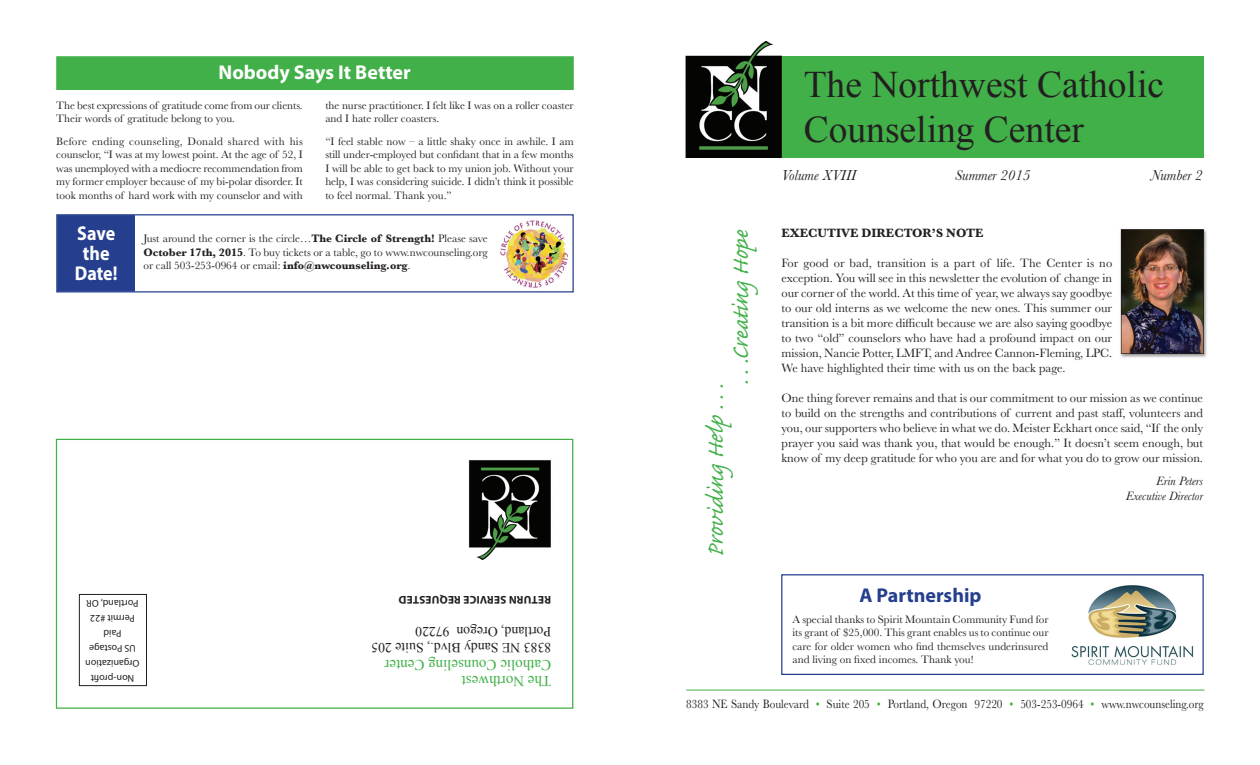
<style>
.page{position:relative;width:1260px;height:765px;background:#fff}
.page>*{position:absolute;margin:0;border:0;box-sizing:border-box;transform-origin:0 0}
.t1{font:37.5px/45px "Times New Roman";color:#231f20}
.t2{font:30px/25px "Caflisch Script Pro";color:#41b049}
.t3{font:700 20px "Myriad Pro";color:#fff}
.t4{font:700 20px/20px "Myriad Pro";color:#fff;text-align:center;scale:.9 1}
.t5{font:700 20px "Myriad Pro";color:#253f8e}
.t6{font:15px/16.2px "Times New Roman";color:#41b049}
.t7{font:italic 15px "Baskerville";color:#231f20}
.t8{font:13.75px/16.2px "Times New Roman";color:#231f20}
.t9{font:12.5px/15px "Baskerville";color:#231f20;text-align:justify}
.t10{font:12.5px "Baskerville";color:#231f20;scale:.9 1}
.t11{font:italic 12.5px/15px "Baskerville";color:#231f20;text-align:right}
.t12{font:700 12.5px "Baskerville";color:#231f20}
.t13{font:11.25px/13.5px "Baskerville";color:#231f20;text-align:justify}
.t14{font:700 11.25px "Myriad Pro";letter-spacing:.02em;color:#231f20}
.t15{font:10px/15px "Myriad Pro";color:#231f20;text-align:center}
.s1{font-weight:700}
.s2{color:#41b049}
</style>
<div class="page">
<div style="left:743px;top:56px;width:461px;height:102px;background:#41b049"></div>
<div style="left:56px;top:439px;width:517px;height:270px;border:1px solid #41b049"></div>
<div style="left:79px;top:594px;width:68px;height:92px;border:1px solid #231f20"></div>
<hr style="left:686px;top:690px;width:519px;height:1px;background:#41b049">
<img style="left:686px;top:42px;width:96px;height:116px">
<img style="left:468px;top:460px;width:83px;height:100px">
<img style="left:1120px;top:229px;width:87px;height:129px">
<img style="left:500px;top:220px;width:69px;height:68px">
<div style="left:57px;top:215px;width:78px;height:77px;background:#253f8e"></div>
<div style="left:56px;top:214px;width:518px;height:78px;border:1px solid #253f8e"></div>
<img style="left:1071px;top:585px;width:123px;height:80px">
<div style="left:781px;top:574px;width:423px;height:101px;border:1px solid #253f8e"></div>
<div style="left:56px;top:56px;width:518px;height:34px;background:#41b049;border:1px solid #41b049"></div>
<h3 class="t3" style="left:219px;top:60px;width:194px">Nobody Says It Better</h3>
<p class="t13" style="left:325px;top:99px;width:250px">the nurse practitioner. I felt like I was on a roller coaster and I hate roller coasters.</p>
<p class="t13" style="left:325px;top:135px;width:250px">“I feel stable now – a little shaky once in awhile. I am still under-employed but confidant that in a few months I will be able to get back to my union job. Without your help, I was considering suicide. I didn’t think it possible to feel normal. Thank you.”</p>
<p class="t13" style="left:56px;top:99px;width:248px">The best expressions of gratitude come from our clients.<br>Their words of gratitude belong to you.</p>
<p class="t13" style="left:56px;top:135px;width:248px">Before ending counseling, Donald shared with his counselor, “I was at my lowest point. At the age of 52, I was unemployed with a mediocre recommendation from my former employer because of my bi-polar disorder. It took months of hard work with my counselor and with</p>
<h3 class="t4" style="left:75px;top:223px;width:49px">Save the<br>Date!</h3>
<p class="t13" style="left:143px;top:232px;width:346px">Just around the corner is the circle…<span class="s1">The Circle of Strength!</span> Please save <span class="s1">October 17th, 2015</span>. To buy tickets or a table, go to www.nwcounseling.org or call 503-253-0964 or email: <span class="s1">info@nwcounseling.org</span>.</p>
<p class="t15" style="left:140px;top:686px;width:56px;rotate:-180deg">Non-profit<br>Organization<br>US Postage<br>Paid<br>Permit #22<br>Portland, OR</p>
<p class="t14" style="left:551px;top:607px;width:154px;rotate:-180deg">RETURN SERVICE REQUESTED</p>
<p class="t8" style="left:551px;top:656px;width:181px;rotate:-180deg">8383 NE Sandy Blvd., Suite 205<br>Portland, Oregon 97220</p>
<h3 class="t6" style="left:551px;top:689px;width:168px;rotate:-180deg">The Northwest<br>Catholic Counseling Center</h3>
<h1 class="t1" style="left:804px;top:61px;width:362px">The Northwest Catholic<br>Counseling Center</h1>
<h2 class="t2" style="left:706px;top:385px;width:157px;text-indent:-172px;rotate:-90deg">Providing Help . . .<br>. . .Creating Hope</h2>
<h3 class="t7" style="left:782px;top:165px;width:76px">Volume XVIII</h3>
<h3 class="t7" style="left:955px;top:165px;width:77px">Summer 2015</h3>
<h3 class="t7" style="left:1151px;top:165px;width:54px">Number 2</h3>
<p class="t12" style="left:782px;top:225px;width:203px">EXECUTIVE DIRECTOR’S NOTE</p>
<p class="t9" style="left:782px;top:256px;width:332px">For good or bad, transition is a part of life. The Center is no exception. You will see in this newsletter the evolution of change in our corner of the world. At this time of year, we always say goodbye to our old interns as we welcome the new ones. This summer our transition is a bit more difficult because we are also saying goodbye to two “old” counselors who have had a profound impact on our mission, Nancie Potter, LMFT, and Andree Cannon-Fleming, LPC.<br>We have highlighted their time with us on the back page.</p>
<p class="t9" style="left:782px;top:391px;width:423px">One thing forever remains and that is our commitment to our mission as we continue to build on the strengths and contributions of current and past staff, volunteers and you, our supporters who believe in what we do. Meister Eckhart once said, “If the only prayer you said was thank you, that would be enough.” It doesn’t seem enough, but know of my deep gratitude for who you are and for what you do to grow our mission.</p>
<p class="t11" style="left:1126px;top:473px;width:79px">Erin Peters<br>Executive Director</p>
<h3 class="t5" style="left:859px;top:582px;width:124px">A Partnership</h3>
<p class="t13" style="left:792px;top:612px;width:258px">A special thanks to Spirit Mountain Community Fund for its grant of $25,000. This grant enables us to continue our care for older women who find themselves underinsured and living on fixed incomes. Thank you!</p>
<p class="t10" style="left:686px;top:696px;width:577px">8383 NE Sandy Boulevard <span class="s2">•</span> Suite 205 <span class="s2">•</span> Portland, Oregon 97220 <span class="s2">•</span> 503-253-0964 <span class="s2">•</span> www.nwcounseling.org</p>
</div>
